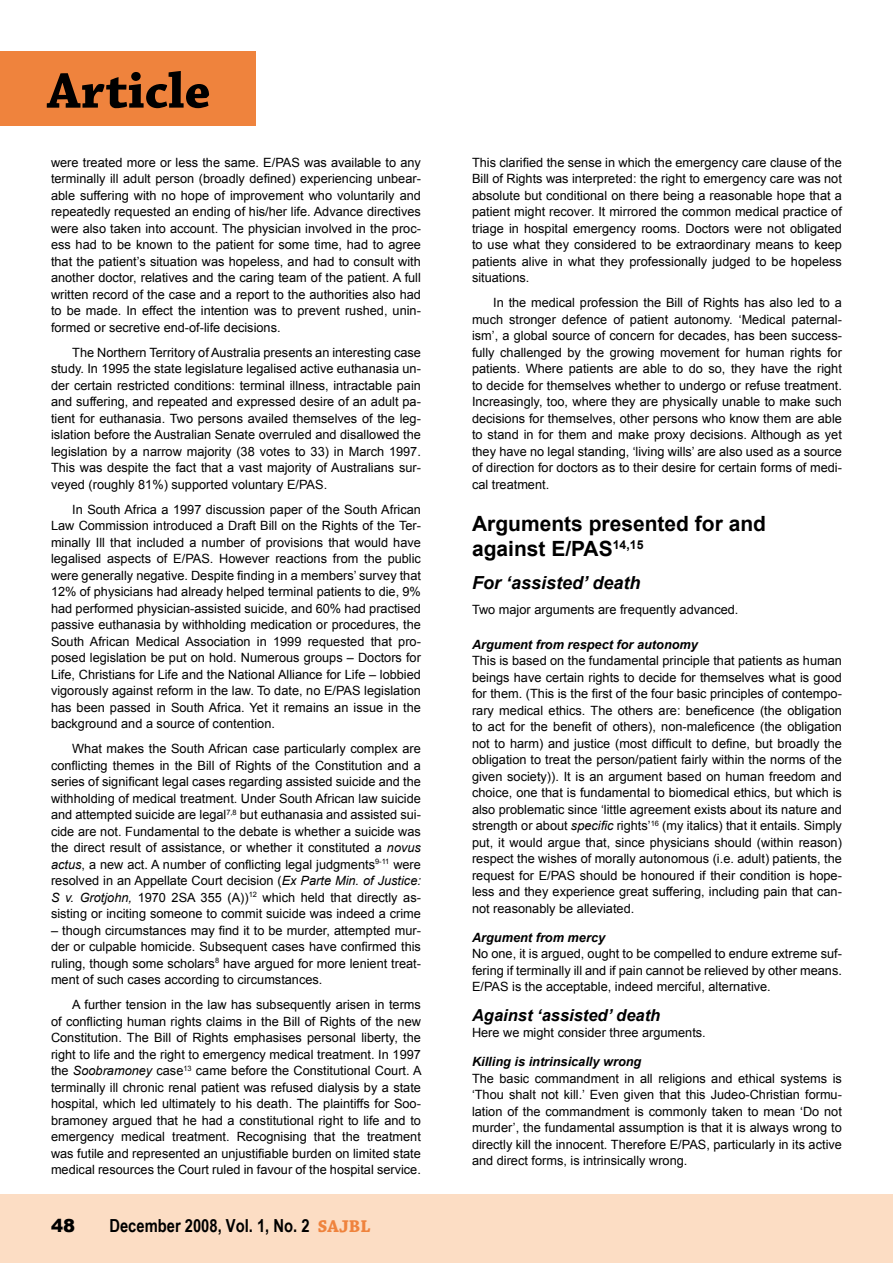
<style>
.page{position:relative;width:893px;height:1263px;background:#fff}
.page>*{position:absolute;margin:0;border:0;box-sizing:border-box;transform-origin:0 0}
.t1{font:700 52.5px "Chaparral Pro";color:#000}
.t2{font:700 21px/25.2px "Arial";color:#000}
.t3{font:700 18px "Arial Narrow";color:#000}
.t4{font:italic 700 18px "Arial";color:#000}
.t5{font:900 18px "Arial";color:#000}
.t6{font:italic 700 16.5px "Arial";color:#000}
.t7{font:12.75px/16.5px "Arial";color:#000;text-align:justify}
.t8{font:italic 700 12.75px "Arial";color:#000}
.s1{font-style:italic}
.s2{font-family:"Chaparral Pro";color:#ef833d}
</style>
<div class="page">
<div style="left:0;top:1195px;width:893px;height:68px;background:#fcddc4"></div>
<div style="left:0;top:51px;width:255px;height:74px;background:#ef833d"></div>
<h1 class="t1" style="left:47px;top:60px;width:165px">Article</h1>
<p class="t7" style="left:51px;top:154px;width:371px">were treated more or less the same. E/PAS was available to any terminally ill adult person (broadly defined) experiencing unbear&shy;able suffering with no hope of improvement who voluntarily and repeatedly requested an ending of his/her life. Advance directives were also taken into account. The physician involved in the proc&shy;ess had to be known to the patient for some time, had to agree that the patient’s situation was hopeless, and had to consult with another doctor, relatives and the caring team of the patient. A full written record of the case and a report to the authorities also had to be made. In effect the intention was to prevent rushed, unin&shy;formed or secretive end-of-life decisions.</p>
<p class="t7" style="left:51px;top:344px;width:371px;text-indent:21px">The Northern Territory of Australia presents an interesting case study. In 1995 the state legislature legalised active euthanasia un&shy;der certain restricted conditions: terminal illness, intractable pain and suffering, and repeated and expressed desire of an adult pa&shy;tient for euthanasia. Two persons availed themselves of the leg&shy;islation before the Australian Senate overruled and disallowed the legislation by a narrow majority (38 votes to 33) in March 1997.<br>This was despite the fact that a vast majority of Australians sur&shy;veyed (roughly 81%) supported voluntary E/PAS.</p>
<p class="t7" style="left:51px;top:501px;width:371px;text-indent:21px">In South Africa a 1997 discussion paper of the South African Law Commission introduced a Draft Bill on the Rights of the Ter&shy;minally Ill that included a number of provisions that would have legalised aspects of E/PAS. However reactions from the public were generally negative. Despite finding in a members’ survey that 12% of physicians had already helped terminal patients to die, 9% had performed physician-assisted suicide, and 60% had practised passive euthanasia by withholding medication or procedures, the South African Medical Association in 1999 requested that pro&shy;posed legislation be put on hold. Numerous groups – Doctors for Life, Christians for Life and the National Alliance for Life – lobbied vigorously against reform in the law. To date, no E/PAS legislation has been passed in South Africa. Yet it remains an issue in the background and a source of contention.</p>
<p class="t7" style="left:51px;top:740px;width:371px;text-indent:21px">What makes the South African case particularly complex are conflicting themes in the Bill of Rights of the Constitution and a series of significant legal cases regarding assisted suicide and the withholding of medical treatment. Under South African law suicide and attempted suicide are legal<sup>7,8</sup> but euthanasia and assisted sui&shy;cide are not. Fundamental to the debate is whether a suicide was the direct result of assistance, or whether it constituted a <span class="s1">novus actus</span>, a new act. A number of conflicting legal judgments<sup>9-11</sup> were resolved in an Appellate Court decision (<span class="s1">Ex Parte Min. of Justice:<br>S v. Grotjohn,</span> 1970 2SA 355 (A))<sup>12</sup> which held that directly as&shy;sisting or inciting someone to commit suicide was indeed a crime</p>
<p class="t7" style="left:51px;top:922px;width:371px">– though circumstances may find it to be murder, attempted mur&shy;der or culpable homicide. Subsequent cases have confirmed this ruling, though some scholars<sup>8</sup> have argued for more lenient treat&shy;ment of such cases according to circumstances.</p>
<p class="t7" style="left:51px;top:996px;width:372px;text-indent:21px">A further tension in the law has subsequently arisen in terms of conflicting human rights claims in the Bill of Rights of the new Constitution. The Bill of Rights emphasises personal liberty, the right to life and the right to emergency medical treatment. In 1997 the <span class="s1">Soobramoney</span> case<sup>13</sup> came before the Constitutional Court. A terminally ill chronic renal patient was refused dialysis by a state hospital, which led ultimately to his death. The plaintiffs for Soo&shy;bramoney argued that he had a constitutional right to life and to emergency medical treatment. Recognising that the treatment was futile and represented an unjustifiable burden on limited state medical resources the Court ruled in favour of the hospital service.</p>
<h3 class="t5" style="left:51px;top:1215px;width:26px">48</h3>
<h3 class="t3" style="left:109px;top:1215px;width:262px">December 2008, Vol. 1, No. 2 <span class="s2">SAJBL</span></h3>
<p class="t7" style="left:472px;top:154px;width:371px">This clarified the sense in which the emergency care clause of the Bill of Rights was interpreted: the right to emergency care was not absolute but conditional on there being a reasonable hope that a patient might recover. It mirrored the common medical practice of triage in hospital emergency rooms. Doctors were not obligated to use what they considered to be extraordinary means to keep patients alive in what they professionally judged to be hopeless situations.</p>
<p class="t7" style="left:472px;top:294px;width:371px;text-indent:21px">In the medical profession the Bill of Rights has also led to a much stronger defence of patient autonomy. ‘Medical paternal&shy;ism’, a global source of concern for decades, has been success&shy;fully challenged by the growing movement for human rights for patients. Where patients are able to do so, they have the right to decide for themselves whether to undergo or refuse treatment.<br>Increasingly, too, where they are physically unable to make such decisions for themselves, other persons who know them are able to stand in for them and make proxy decisions. Although as yet they have no legal standing, ‘living wills’ are also used as a source of direction for doctors as to their desire for certain forms of medi&shy;cal treatment.</p>
<h2 class="t2" style="left:472px;top:511px;width:296px">Arguments presented for and against E/PAS<sup>14,15</sup></h2>
<h3 class="t4" style="left:472px;top:573px;width:170px">For ‘assisted’ death</h3>
<p class="t7" style="left:472px;top:601px;width:268px">Two major arguments are frequently advanced.</p>
<p class="t8" style="left:472px;top:637px;width:227px">Argument from respect for autonomy</p>
<p class="t7" style="left:472px;top:652px;width:371px">This is based on the fundamental principle that patients as human beings have certain rights to decide for themselves what is good for them. (This is the first of the four basic principles of contempo&shy;rary medical ethics. The others are: beneficence (the obligation to act for the benefit of others), non-maleficence (the obligation not to harm) and justice (most difficult to define, but broadly the obligation to treat the person/patient fairly within the norms of the given society)). It is an argument based on human freedom and choice, one that is fundamental to biomedical ethics, but which is also problematic since ‘little agreement exists about its nature and strength or about <span class="s1">specific</span> rights’<sup>16</sup> (my italics) that it entails. Simply put, it would argue that, since physicians should (within reason) respect the wishes of morally autonomous (i.e. adult) patients, the request for E/PAS should be honoured if their condition is hope&shy;less and they experience great suffering, including pain that can&shy;not reasonably be alleviated.</p>
<p class="t8" style="left:472px;top:930px;width:135px">Argument from mercy</p>
<p class="t7" style="left:472px;top:945px;width:371px">No one, it is argued, ought to be compelled to endure extreme suf&shy;fering if terminally ill and if pain cannot be relieved by other means.<br>E/PAS is the acceptable, indeed merciful, alternative.</p>
<p class="t6" style="left:472px;top:1005px;width:190px">Against ‘assisted’ death</p>
<p class="t7" style="left:472px;top:1024px;width:235px">Here we might consider three arguments.</p>
<p class="t8" style="left:472px;top:1055px;width:171px">Killing is intrinsically wrong</p>
<p class="t7" style="left:472px;top:1070px;width:371px">The basic commandment in all religions and ethical systems is ‘Thou shalt not kill.’ Even given that this Judeo-Christian formu&shy;lation of the commandment is commonly taken to mean ‘Do not murder’, the fundamental assumption is that it is always wrong to directly kill the innocent. Therefore E/PAS, particularly in its active and direct forms, is intrinsically wrong.</p>
</div>
